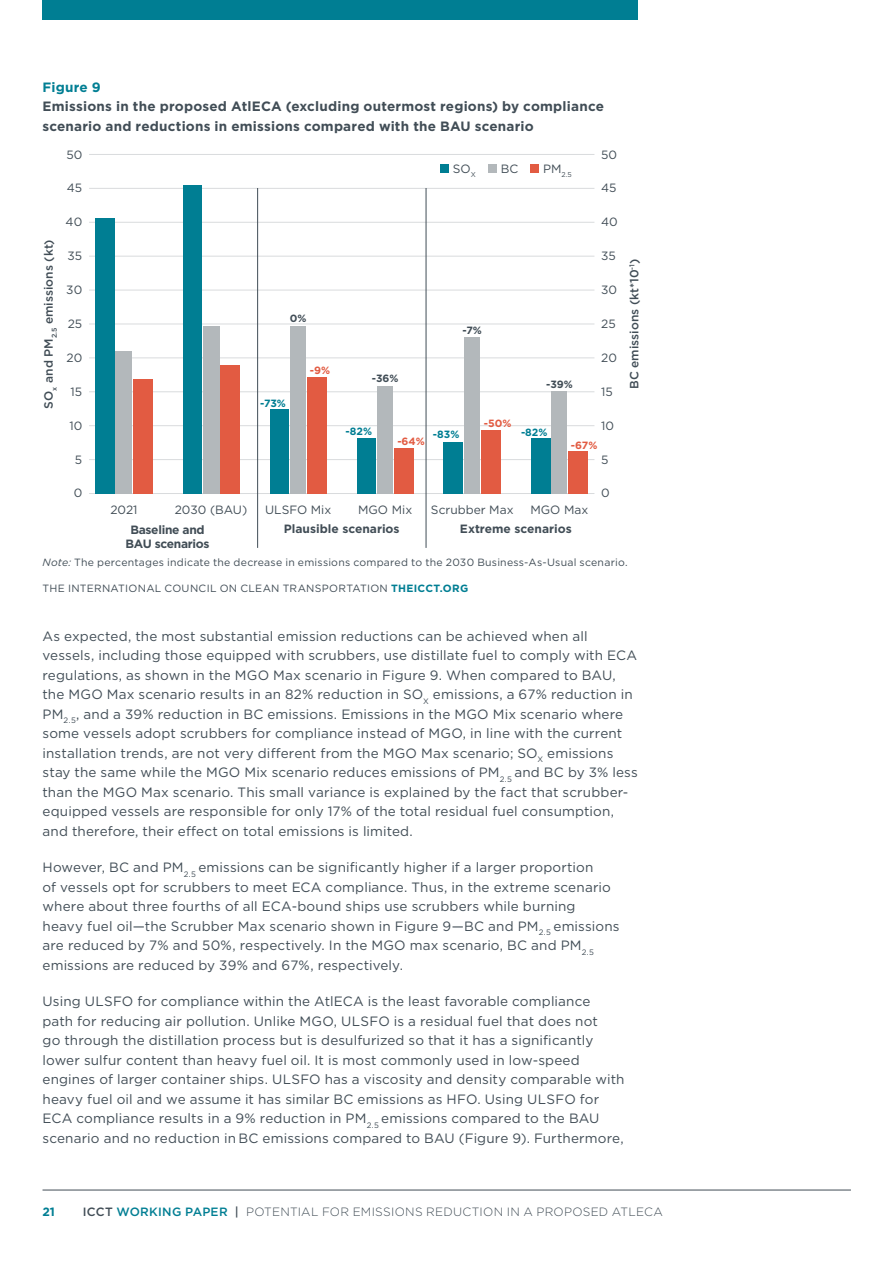
<style>
.page{position:relative;width:893px;height:1263px;background:#fff}
.page>*{position:absolute;margin:0;border:0;box-sizing:border-box;transform-origin:0 0}
.t1{font:13.5px/19.5px "Gotham";letter-spacing:.01em;color:#414d56}
.t2{font:700 13.5px/19.5px "Gotham";letter-spacing:.015em;color:#414d56}
.t3{font:700 13.5px "Gotham";letter-spacing:.01em;color:#007e93}
.t4{font:12px "Gotham";color:#414d56}
.t5{font:300 12px "Gotham";letter-spacing:.02em;color:#414d56}
.t6{font:500 12px "Gotham";color:#414d56}
.t7{font:700 12px "Gotham";color:#414d56}
.t8{font:700 12px/14.4px "Gotham";letter-spacing:-.025em;color:#414d56;text-align:center}
.t9{font:700 12px "Gotham";color:#007e93}
.t10{font:10.5px "Gotham";letter-spacing:.02em;color:#414d56}
.t11{font:700 10.5px "Gotham";color:#007e93}
.t12{font:700 10.5px "Gotham";color:#e25b42}
.t13{font:700 10.5px "Gotham";color:#414d56}
.t14{font:7.05px "Gotham";color:#414d56}
.s1{font-style:italic}
.s2{font-weight:700;color:#007e93}
.s3{font-weight:500}
.s4{font-weight:500;color:#007e93}
</style>
<div class="page">
<hr style="left:43px;top:1190px;width:808px;height:1px;background:#414d56">
<div style="left:43px;top:0;width:595px;height:20px;background:#007e93"></div>
<hr style="left:89px;top:154px;width:505px;height:1px;background:#d9dbdd">
<hr style="left:89px;top:188px;width:505px;height:1px;background:#d9dbdd">
<hr style="left:89px;top:222px;width:505px;height:1px;background:#d9dbdd">
<hr style="left:89px;top:256px;width:505px;height:1px;background:#d9dbdd">
<hr style="left:89px;top:290px;width:505px;height:1px;background:#d9dbdd">
<hr style="left:89px;top:324px;width:505px;height:1px;background:#d9dbdd">
<hr style="left:89px;top:357px;width:505px;height:1px;background:#d9dbdd">
<hr style="left:89px;top:391px;width:505px;height:1px;background:#d9dbdd">
<hr style="left:89px;top:425px;width:505px;height:1px;background:#d9dbdd">
<hr style="left:89px;top:459px;width:505px;height:1px;background:#d9dbdd">
<hr style="left:89px;top:493px;width:505px;height:1px;background:#d9dbdd">
<hr style="left:426px;top:188px;width:1px;height:360px;background:#414d56">
<hr style="left:257px;top:188px;width:1px;height:360px;background:#414d56">
<div style="left:95px;top:218px;width:19px;height:276px;background:#007e93"></div>
<div style="left:133px;top:379px;width:19px;height:115px;background:#e25b42"></div>
<div style="left:116px;top:351px;width:16px;height:142px;background:#b3b8bb"></div>
<div style="left:183px;top:185px;width:18px;height:309px;background:#007e93"></div>
<div style="left:220px;top:365px;width:20px;height:129px;background:#e25b42"></div>
<div style="left:203px;top:326px;width:16px;height:168px;background:#b3b8bb"></div>
<div style="left:270px;top:409px;width:18px;height:85px;background:#007e93"></div>
<div style="left:308px;top:377px;width:19px;height:116px;background:#e25b42"></div>
<div style="left:290px;top:326px;width:16px;height:168px;background:#b3b8bb"></div>
<div style="left:357px;top:438px;width:19px;height:56px;background:#007e93"></div>
<div style="left:395px;top:448px;width:19px;height:45px;background:#e25b42"></div>
<div style="left:377px;top:386px;width:16px;height:107px;background:#b3b8bb"></div>
<div style="left:444px;top:442px;width:19px;height:52px;background:#007e93"></div>
<div style="left:482px;top:430px;width:19px;height:63px;background:#e25b42"></div>
<div style="left:464px;top:337px;width:16px;height:156px;background:#b3b8bb"></div>
<div style="left:531px;top:438px;width:19px;height:56px;background:#007e93"></div>
<div style="left:569px;top:451px;width:19px;height:42px;background:#e25b42"></div>
<div style="left:551px;top:391px;width:16px;height:102px;background:#b3b8bb"></div>
<div style="left:440px;top:165px;width:9px;height:8px;background:#007e93"></div>
<div style="left:488px;top:165px;width:9px;height:8px;background:#b3b8bb"></div>
<div style="left:531px;top:165px;width:8px;height:8px;background:#e25b42"></div>
<p class="t3" style="left:43px;top:81px;width:60px">Figure 9</p>
<p class="t2" style="left:43px;top:97px;width:563px">Emissions in the proposed AtlECA (excluding outermost regions) by compliance scenario and reductions in emissions compared with the BAU scenario</p>
<p class="t4" style="left:66px;top:149px;width:17px">50</p>
<p class="t4" style="left:67px;top:183px;width:17px">45</p>
<p class="t6" style="left:43px;top:408px;width:171px;rotate:-90deg">SO<sub>x</sub> and PM<sub>2.5</sub> emissions (kt)</p>
<p class="t4" style="left:66px;top:217px;width:18px">40</p>
<p class="t4" style="left:68px;top:251px;width:16px">35</p>
<p class="t4" style="left:66px;top:284px;width:17px">30</p>
<p class="t4" style="left:68px;top:318px;width:16px">25</p>
<p class="t4" style="left:66px;top:352px;width:17px">20</p>
<p class="t4" style="left:71px;top:386px;width:13px">15</p>
<p class="t4" style="left:69px;top:420px;width:14px">10</p>
<p class="t4" style="left:75px;top:454px;width:9px">5</p>
<p class="t4" style="left:74px;top:488px;width:10px">0</p>
<p class="t13" style="left:290px;top:314px;width:18px">0%</p>
<p class="t11" style="left:260px;top:398px;width:27px">-73%</p>
<p class="t12" style="left:310px;top:366px;width:22px">-9%</p>
<p class="t4" style="left:453px;top:163px;width:24px">SO<sub>X</sub></p>
<p class="t4" style="left:501px;top:163px;width:19px">BC</p>
<p class="t14" style="left:543px;top:171px;width:30px"><sup>PM</sup>2.5</p>
<p class="t4" style="left:601px;top:149px;width:17px">50</p>
<p class="t4" style="left:601px;top:183px;width:17px">45</p>
<p class="t4" style="left:601px;top:217px;width:18px">40</p>
<p class="t4" style="left:601px;top:251px;width:16px">35</p>
<p class="t4" style="left:601px;top:284px;width:17px">30</p>
<p class="t13" style="left:463px;top:326px;width:21px">-7%</p>
<p class="t4" style="left:601px;top:318px;width:16px">25</p>
<p class="t4" style="left:601px;top:352px;width:17px">20</p>
<p class="t13" style="left:372px;top:374px;width:28px">-36%</p>
<p class="t13" style="left:546px;top:379px;width:28px">-39%</p>
<p class="t4" style="left:601px;top:386px;width:13px">15</p>
<p class="t11" style="left:346px;top:427px;width:28px">-82%</p>
<p class="t12" style="left:397px;top:437px;width:29px">-64%</p>
<p class="t11" style="left:433px;top:430px;width:28px">-83%</p>
<p class="t12" style="left:484px;top:418px;width:29px">-50%</p>
<p class="t11" style="left:521px;top:427px;width:28px">-82%</p>
<p class="t4" style="left:601px;top:420px;width:14px">10</p>
<p class="t12" style="left:571px;top:440px;width:28px">-67%</p>
<p class="t4" style="left:601px;top:454px;width:9px">5</p>
<p class="t4" style="left:601px;top:488px;width:10px">0</p>
<p class="t4" style="left:110px;top:504px;width:29px">2021</p>
<p class="t4" style="left:175px;top:504px;width:74px">2030 (BAU)</p>
<p class="t4" style="left:265px;top:504px;width:68px">ULSFO Mix</p>
<p class="t4" style="left:358px;top:504px;width:56px">MGO Mix</p>
<p class="t4" style="left:431px;top:504px;width:84px">Scrubber Max</p>
<p class="t4" style="left:530px;top:504px;width:59px">MGO Max</p>
<p class="t8" style="left:125px;top:523px;width:86px">Baseline and<br>BAU scenarios</p>
<p class="t7" style="left:284px;top:524px;width:117px">Plausible scenarios</p>
<p class="t7" style="left:460px;top:524px;width:113px">Extreme scenarios</p>
<p class="t6" style="left:629px;top:389px;width:131px;rotate:-90deg">BC emissions (kt*10<sup>-1</sup>)</p>
<p class="t10" style="left:43px;top:558px;width:587px"><span class="s1">Note:</span> The percentages indicate the decrease in emissions compared to the 2030 Business-As-Usual scenario.</p>
<p class="t10" style="left:43px;top:583px;width:427px">THE INTERNATIONAL COUNCIL ON CLEAN TRANSPORTATION <span class="s2">THEICCT.ORG</span></p>
<p class="t1" style="left:43px;top:627px;width:597px">As expected, the most substantial emission reductions can be achieved when all vessels, including those equipped with scrubbers, use distillate fuel to comply with ECA regulations, as shown in the MGO Max scenario in Figure 9. When compared to BAU, the MGO Max scenario results in an 82% reduction in SO<sub>X</sub> emissions, a 67% reduction in PM<sub>2.5</sub>, and a 39% reduction in BC emissions. Emissions in the MGO Mix scenario where some vessels adopt scrubbers for compliance instead of MGO, in line with the current installation trends, are not very different from the MGO Max scenario; SO<sub>X</sub> emissions stay the same while the MGO Mix scenario reduces emissions of PM<sub>2.5</sub> and BC by 3% less than the MGO Max scenario. This small variance is explained by the fact that scrubber&shy;equipped vessels are responsible for only 17% of the total residual fuel consumption, and therefore, their effect on total emissions is limited.</p>
<p class="t1" style="left:43px;top:859px;width:579px">However, BC and PM<sub>2.5</sub> emissions can be significantly higher if a larger proportion<br>of vessels opt for scrubbers to meet ECA compliance. Thus, in the extreme scenario where about three fourths of all ECA-bound ships use scrubbers while burning<br>heavy fuel oil—the Scrubber Max scenario shown in Figure 9—BC and PM<sub>2.5</sub> emissions are reduced by 7% and 50%, respectively. In the MGO max scenario, BC and PM<sub>2.5 </sub>emissions are reduced by 39% and 67%, respectively.</p>
<p class="t1" style="left:43px;top:993px;width:583px">Using ULSFO for compliance within the AtlECA is the least favorable compliance path for reducing air pollution. Unlike MGO, ULSFO is a residual fuel that does not<br>go through the distillation process but is desulfurized so that it has a significantly lower sulfur content than heavy fuel oil. It is most commonly used in low-speed engines of larger container ships. ULSFO has a viscosity and density comparable with heavy fuel oil and we assume it has similar BC emissions as HFO. Using ULSFO for ECA compliance results in a 9% reduction in PM<sub>2.5</sub> emissions compared to the BAU scenario and no reduction in BC emissions compared to BAU (Figure 9). Furthermore,</p>
<p class="t9" style="left:43px;top:1206px;width:14px">21</p>
<p class="t5" style="left:83px;top:1206px;width:581px"><span class="s3">ICCT</span> <span class="s4">WORKING PAPER</span> <span class="s3">|</span> POTENTIAL FOR EMISSIONS REDUCTION IN A PROPOSED ATLECA</p>
</div>
